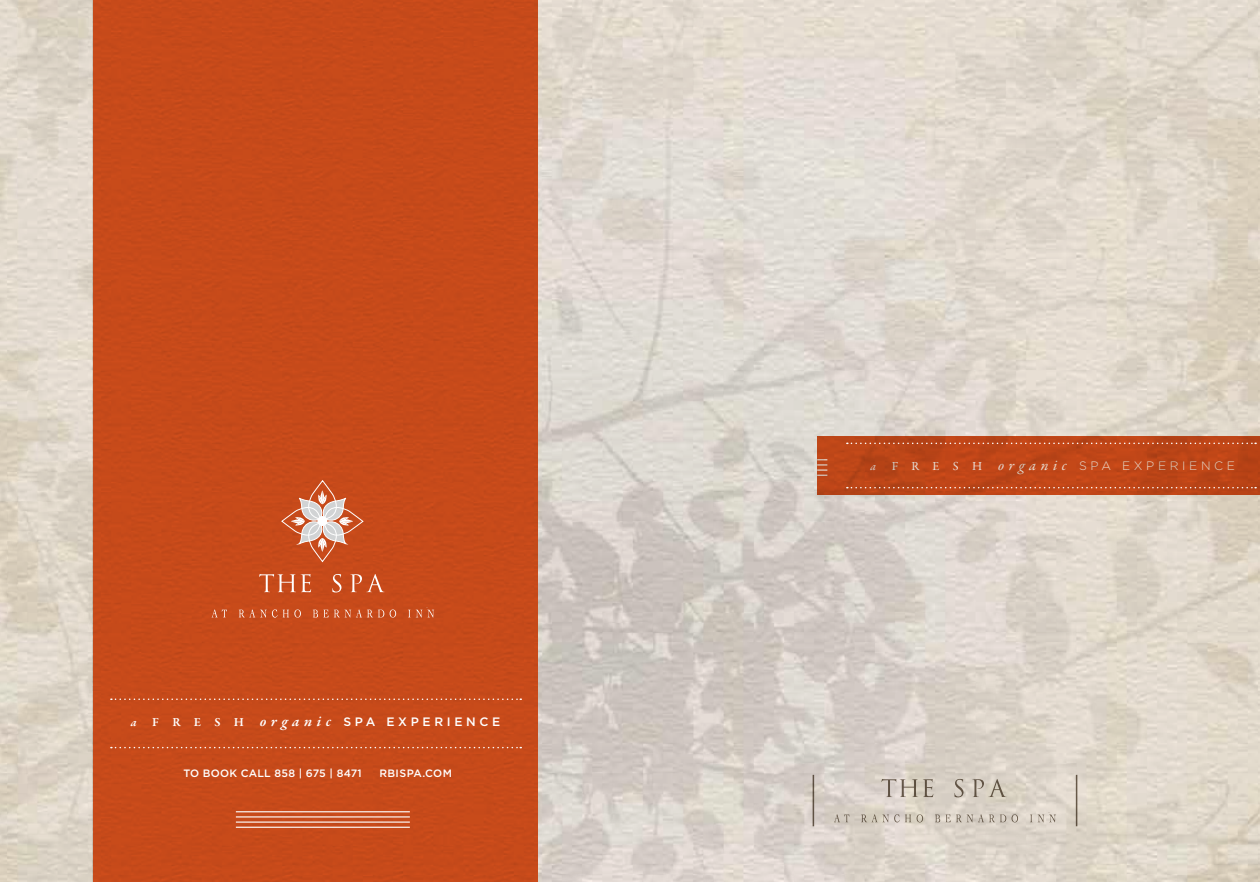
<style>
.page{position:relative;width:1260px;height:882px;background:#fff}
.page>*{position:absolute;margin:0;border:0;box-sizing:border-box;transform-origin:0 0}
.t1{font:italic 12.42px "Garamond Premr Pro";color:#fff}
.t2{font:italic 600 12.42px "Garamond Premr Pro";color:#fff}
.t3{font:300 12.25px "Gotham";letter-spacing:.3em;color:#fff}
.t4{font:500 12.25px "Gotham";letter-spacing:.3em;color:#fff}
.t5{font:500 10.67px "Gotham";letter-spacing:.02em;color:#fff}
.t6{font:500 10.67px "Gotham";letter-spacing:.04em;color:#fff}
.s1{font-family:"Garamond Premr Pro";font-weight:600;font-size:12.42px}
.s2{font-family:"Garamond Premr Pro";font-weight:600;font-style:italic;font-size:15.4px}
.s3{font-family:"Garamond Premr Pro";font-weight:400;font-size:12.42px}
.s4{font-family:"Garamond Premr Pro";font-weight:400;font-style:italic;font-size:15.4px}
</style>
<div class="page">
<img style="left:0;top:0;width:1260px;height:882px">
<svg style="left:847px;top:443px;width:409px;height:1px"></svg>
<svg style="left:847px;top:487px;width:409px;height:1px"></svg>
<div style="left:93px;top:0;width:444px;height:882px;background:#c74a1a"></div>
<svg style="left:111px;top:699px;width:410px;height:1px"></svg>
<svg style="left:111px;top:747px;width:410px;height:1px"></svg>
<svg style="left:259px;top:574px;width:52px;height:18px"></svg>
<svg style="left:332px;top:574px;width:9px;height:18px"></svg>
<svg style="left:350px;top:574px;width:34px;height:18px"></svg>
<svg style="left:212px;top:609px;width:15px;height:8px"></svg>
<svg style="left:239px;top:609px;width:62px;height:9px"></svg>
<svg style="left:313px;top:609px;width:71px;height:9px"></svg>
<svg style="left:390px;top:609px;width:6px;height:9px"></svg>
<svg style="left:408px;top:610px;width:26px;height:8px"></svg>
<svg style="left:281px;top:481px;width:83px;height:81px"></svg>
<hr style="left:236px;top:811px;width:174px;height:1px;background:#fff">
<hr style="left:236px;top:816px;width:174px;height:2px;background:#fff">
<hr style="left:236px;top:822px;width:174px;height:1px;background:#fff">
<hr style="left:236px;top:827px;width:174px;height:1px;background:#fff">
<p class="t2" style="left:131px;top:715px;width:7px">a</p>
<p class="t4" style="left:152px;top:715px;width:350px"><span class="s1">F R E S H</span> <span class="s2">organic</span> SPA EXPERIENCE</p>
<p class="t5" style="left:183px;top:768px;width:180px">TO BOOK CALL 858 | 675 | 8471</p>
<p class="t6" style="left:379px;top:768px;width:74px">RBISPA.COM</p>
<p class="t1" style="left:871px;top:459px;width:7px">a</p>
<p class="t3" style="left:892px;top:459px;width:345px"><span class="s3">F R E S H</span> <span class="s4">organic</span> SPA EXPERIENCE</p>
</div>
